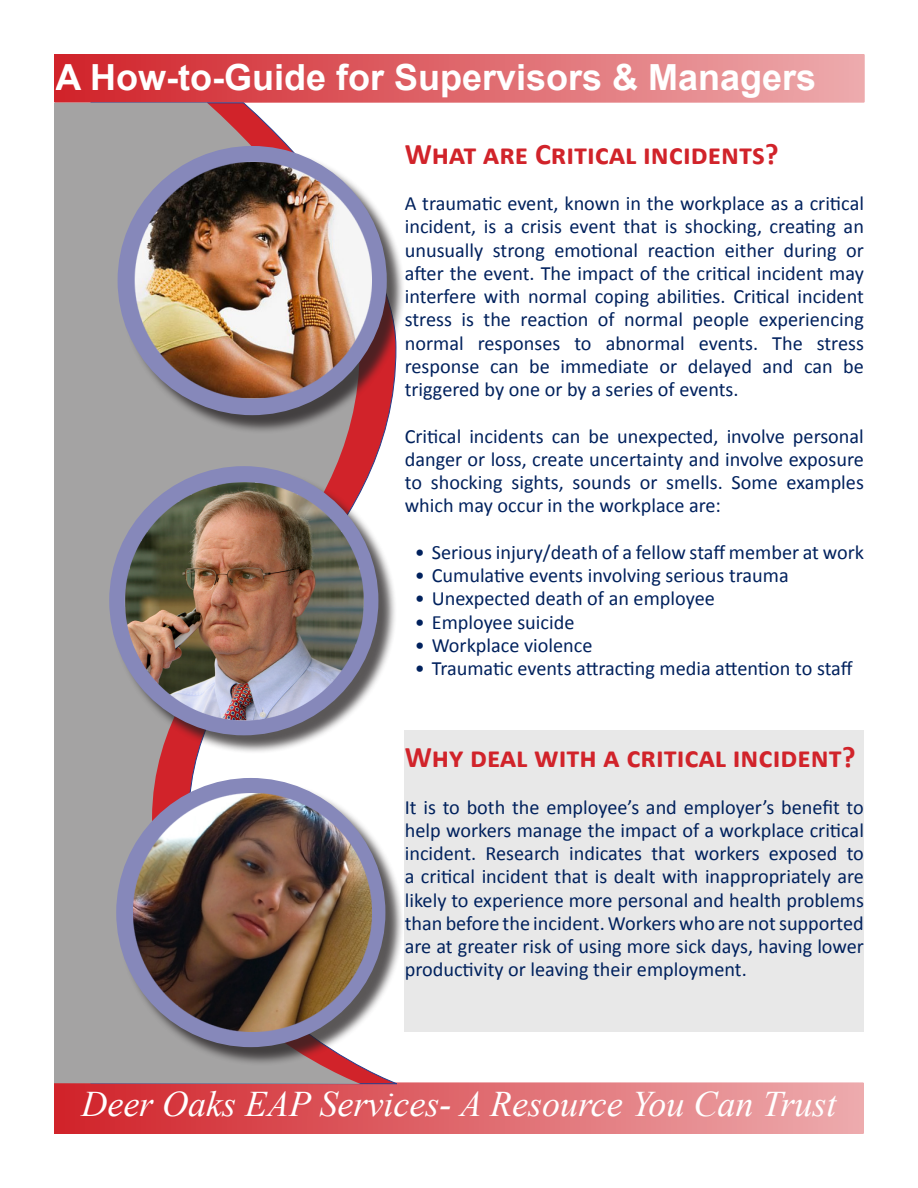
<style>
.page{position:relative;width:918px;height:1188px;background:#fff}
.page>*{position:absolute;margin:0;border:0;box-sizing:border-box;transform-origin:0 0}
.t1{font:italic 36px "Times New Roman";color:#fff}
.t2{font:700 36px "Arial";color:#fff}
.t3{font:700 30px "Calibri";color:#d1232a}
.t4{font:20.25px/23.2px "Calibri";color:#00215d;text-align:justify}
</style>
<div class="page">
<div style="left:55px;top:55px;width:809px;height:47px;background:linear-gradient(to right,#d12229,#edabae)"></div>
<div style="left:54px;top:54px;width:810px;height:49px;border:2px solid #d1232a"></div>
<div style="left:55px;top:1083px;width:808px;height:50px;background:linear-gradient(to right,#d12229,#edabae)"></div>
<div style="left:54px;top:1082px;width:810px;height:52px;border:2px solid #d1232a"></div>
<div style="left:54px;top:103px;width:307px;height:981px;background:#a4a3a3"></div>
<div style="left:111px;top:468px;width:286px;height:286px;background:#231f20;opacity:.75"></div>
<div style="left:405px;top:730px;width:459px;height:302px;background:#e8e8e8"></div>
<img style="left:116px;top:419px;width:255px;height:372px">
<div style="left:118px;top:780px;width:286px;height:286px;background:#231f20;opacity:.75"></div>
<div style="left:116px;top:778px;width:269px;height:269px;background:#8688ba;border-radius:50%"></div>
<img style="left:133px;top:793px;width:238px;height:239px">
<div style="left:120px;top:148px;width:285px;height:286px;background:#231f20;opacity:.75"></div>
<img style="left:128px;top:128px;width:277px;height:305px">
<h1 class="t2" style="left:56px;top:53px;width:762px">A How-to-Guide for Supervisors &amp; Managers</h1>
<p class="t3" style="left:405px;top:135px;width:376px">What are Critical incidents?</p>
<p class="t4" style="left:405px;top:192px;width:461px">A traumatic event, known in the workplace as a critical incident, is a crisis event that is shocking, creating an unusually strong emotional reaction either during or after the event. The impact of the critical incident may interfere with normal coping abilities. Critical incident stress is the reaction of normal people experiencing normal responses to abnormal events. The stress response can be immediate or delayed and can be triggered by one or by a series of events.</p>
<p class="t4" style="left:405px;top:424px;width:461px">Critical incidents can be unexpected, involve personal danger or loss, create uncertainty and involve exposure to shocking sights, sounds or smells. Some examples which may occur in the workplace are:</p>
<p class="t4" style="left:415px;top:541px;width:451px">• Serious injury/death of a fellow staff member at work</p>
<p class="t4" style="left:415px;top:564px;width:375px">• Cumulative events involving serious trauma</p>
<p class="t4" style="left:415px;top:587px;width:302px">• Unexpected death of an employee</p>
<p class="t4" style="left:415px;top:610px;width:161px">• Employee suicide</p>
<p class="t4" style="left:415px;top:634px;width:179px">• Workplace violence</p>
<p class="t4" style="left:415px;top:657px;width:440px">• Traumatic events attracting media attention to staff</p>
<p class="t3" style="left:405px;top:738px;width:453px">Why deal with a critical incident?</p>
<p class="t4" style="left:405px;top:795px;width:461px">It is to both the employee’s and employer’s benefit to help workers manage the impact of a workplace critical incident. Research indicates that workers exposed to a critical incident that is dealt with inappropriately are likely to experience more personal and health problems than before the incident. Workers who are not supported are at greater risk of using more sick days, having lower productivity or leaving their employment.</p>
<h1 class="t1" style="left:81px;top:1079px;width:757px">Deer Oaks EAP Services- A Resource You Can Trust</h1>
</div>
